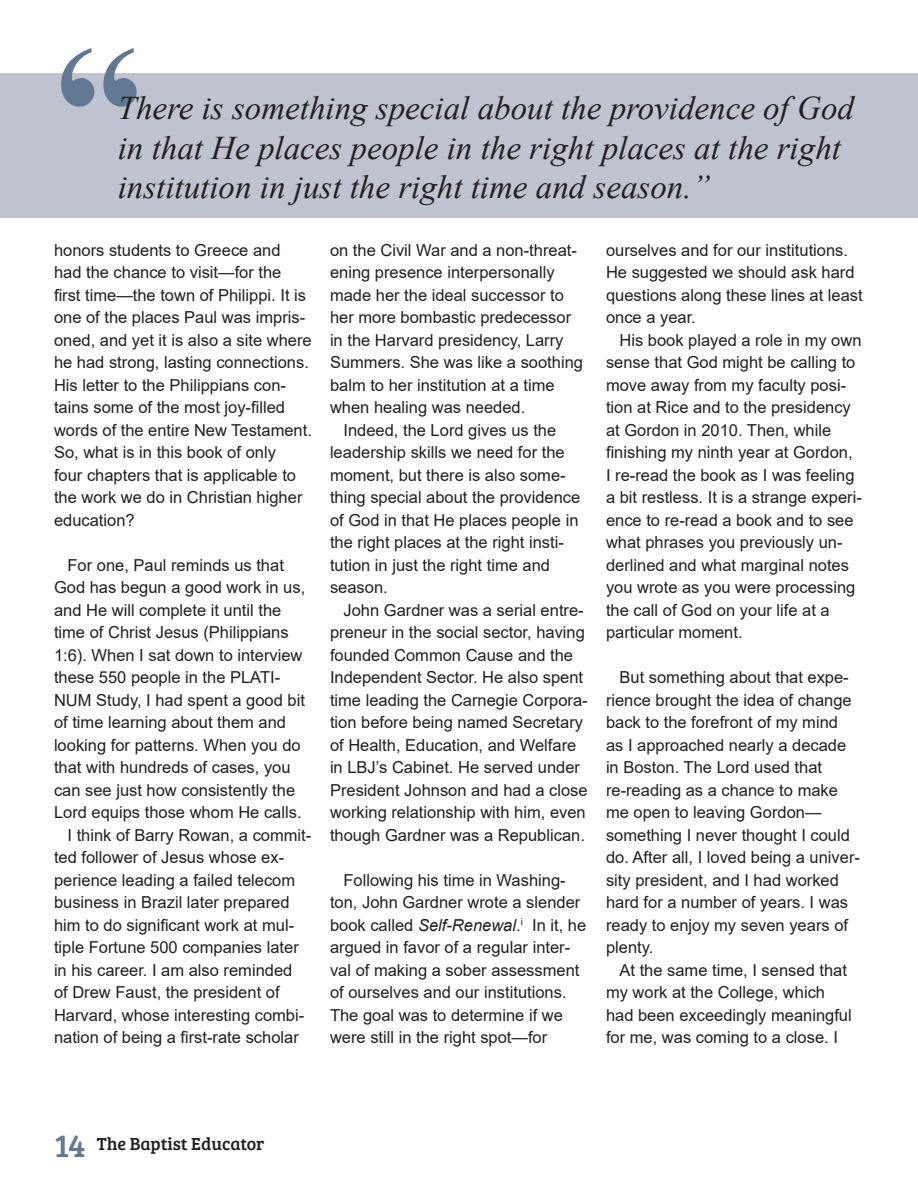
<style>
.page{position:relative;width:918px;height:1188px;background:#fff}
.page>*{position:absolute;margin:0;border:0;box-sizing:border-box;transform-origin:0 0}
.t1{font:700 180px "Times New Roman";color:#627994}
.t2{font:italic 33px/39.6px "Times New Roman";color:#231f20}
.t3{font:33px "Bree Serif";color:#627994}
.t4{font:18px "Bree Serif";color:#231f20}
.t5{font:16.5px/22.5px "Arial";color:#231f20}
.s1{font-style:italic}
</style>
<div class="page">
<div style="left:0;top:73px;width:918px;height:145px;background:#bfc3d0"></div>
<p class="t1" style="left:54px;top:-20px;width:91px">“</p>
<p class="t2" style="left:118px;top:87px;width:738px">There is something special about the providence of God in that He places people in the right places at the right institution in just the right time and season.”</p>
<p class="t5" style="left:54px;top:238px;width:259px">honors students to Greece and had the chance to visit—for the first time—the town of Philippi. It is one of the places Paul was impris&shy;oned, and yet it is also a site where he had strong, lasting connections.<br>His letter to the Philippians con&shy;tains some of the most joy-filled words of the entire New Testament.<br>So, what is in this book of only<br>four chapters that is applicable to the work we do in Christian higher education?</p>
<p class="t5" style="left:54px;top:553px;width:253px;text-indent:14px">For one, Paul reminds us that<br>God has begun a good work in us, and He will complete it until the time of Christ Jesus (Philippians<br>1:6). When I sat down to interview these 550 people in the PLATI-<br>NUM Study, I had spent a good bit of time learning about them and looking for patterns. When you do that with hundreds of cases, you can see just how consistently the<br>Lord equips those whom He calls.</p>
<p class="t5" style="left:54px;top:823px;width:259px;text-indent:14px">I think of Barry Rowan, a commit&shy;ted follower of Jesus whose ex&shy;perience leading a failed telecom business in Brazil later prepared him to do significant work at mul&shy;tiple Fortune 500 companies later in his career. I am also reminded<br>of Drew Faust, the president of Harvard, whose interesting combi&shy;nation of being a first-rate scholar</p>
<p class="t5" style="left:330px;top:238px;width:255px">on the Civil War and a non-threat&shy;ening presence interpersonally made her the ideal successor to her more bombastic predecessor in the Harvard presidency, Larry<br>Summers. She was like a soothing balm to her institution at a time when healing was needed.</p>
<p class="t5" style="left:330px;top:418px;width:252px;text-indent:14px">Indeed, the Lord gives us the leadership skills we need for the moment, but there is also some&shy;thing special about the providence of God in that He places people in the right places at the right insti&shy;tution in just the right time and season.</p>
<p class="t5" style="left:330px;top:598px;width:259px;text-indent:14px">John Gardner was a serial entre&shy;preneur in the social sector, having founded Common Cause and the Independent Sector. He also spent time leading the Carnegie Corpora&shy;tion before being named Secretary of Health, Education, and Welfare in LBJ’s Cabinet. He served under President Johnson and had a close working relationship with him, even though Gardner was a Republican.</p>
<p class="t5" style="left:330px;top:868px;width:258px;text-indent:14px">Following his time in Washing&shy;ton, John Gardner wrote a slender book called <span class="s1">Self-Renewal</span>.<sup>i</sup> In it, he argued in favor of a regular inter&shy;val of making a sober assessment of ourselves and our institutions.<br>The goal was to determine if we were still in the right spot—for</p>
<p class="t5" style="left:606px;top:238px;width:258px">ourselves and for our institutions.<br>He suggested we should ask hard questions along these lines at least once a year.</p>
<p class="t5" style="left:606px;top:328px;width:257px;text-indent:14px">His book played a role in my own sense that God might be calling to move away from my faculty posi&shy;tion at Rice and to the presidency at Gordon in 2010. Then, while finishing my ninth year at Gordon,<br>I re-read the book as I was feeling a bit restless. It is a strange experi&shy;ence to re-read a book and to see what phrases you previously un&shy;derlined and what marginal notes you wrote as you were processing the call of God on your life at a particular moment.</p>
<p class="t5" style="left:606px;top:666px;width:256px;text-indent:14px">But something about that expe&shy;rience brought the idea of change back to the forefront of my mind<br>as I approached nearly a decade in Boston. The Lord used that re-reading as a chance to make me open to leaving Gordon— something I never thought I could do. After all, I loved being a univer&shy;sity president, and I had worked hard for a number of years. I was ready to enjoy my seven years of plenty.</p>
<p class="t5" style="left:606px;top:958px;width:247px;text-indent:14px">At the same time, I sensed that my work at the College, which had been exceedingly meaningful for me, was coming to a close. I</p>
<p class="t3" style="left:54px;top:1121px;width:33px">14</p>
<p class="t4" style="left:97px;top:1131px;width:169px">The Baptist Educator</p>
</div>
